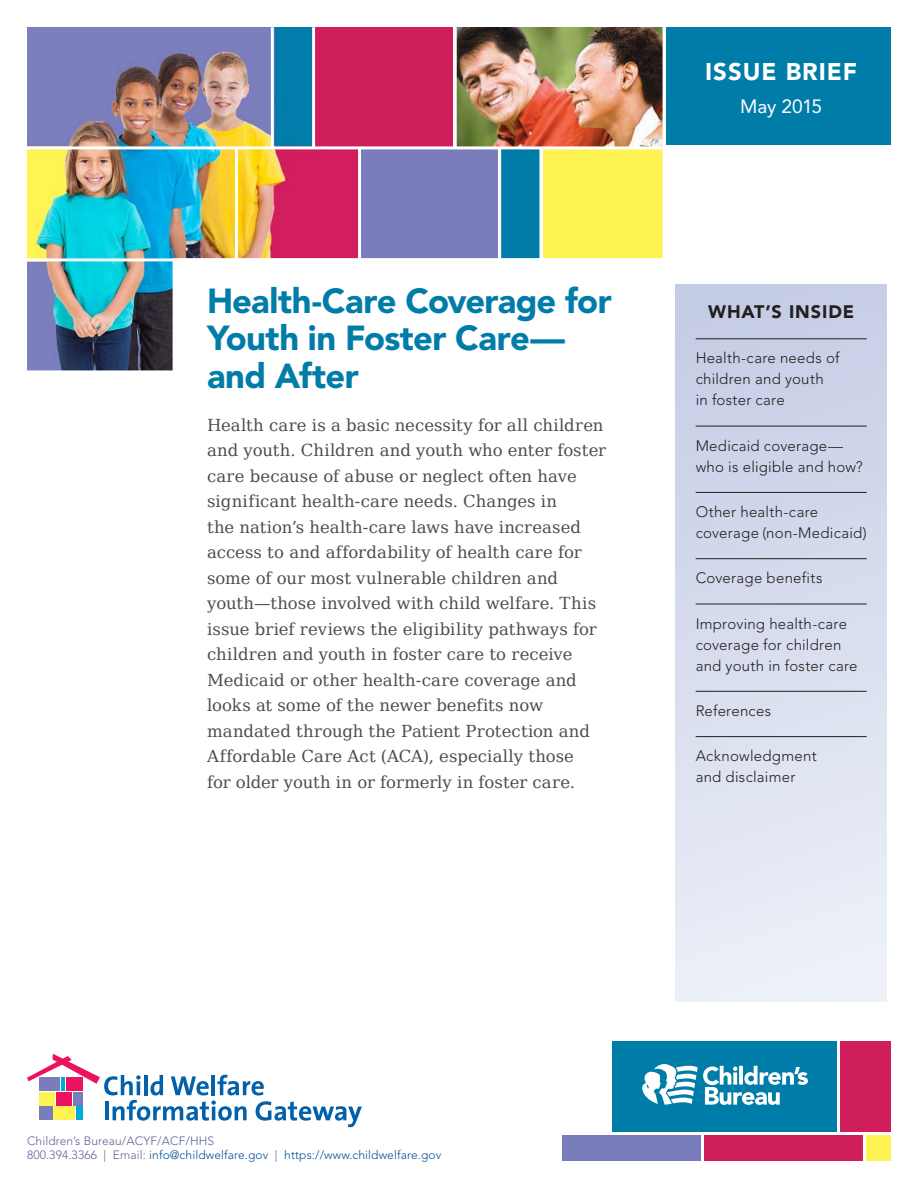
<style>
.page{position:relative;width:918px;height:1188px;background:#fff}
.page>*{position:absolute;margin:0;border:0;box-sizing:border-box;transform-origin:0 0}
.t1{font:900 34.5px/37.5px "Avenir";letter-spacing:-.02em;color:#007ca9}
.t2{font:900 24px "Avenir";letter-spacing:.04em;color:#fff}
.t3{font:19.05px "Avenir";letter-spacing:-.015em;color:#fff}
.t4{font:900 18px "Avenir";letter-spacing:.05em;color:#231f20}
.t5{font:16.5px/25.5px "DejaVu Serif";color:#4b4c4d}
.t6{font:300 15px/21px "Avenir";letter-spacing:.015em;color:#231f20}
.t7{font:300 12px/13.5px "Avenir";letter-spacing:.01em;color:#606497}
.s1{color:#01519b}
</style>
<div class="page">
<div style="left:612px;top:1041px;width:225px;height:91px;background:#007ca9"></div>
<div style="left:562px;top:1135px;width:139px;height:26px;background:#7a7dbc"></div>
<div style="left:704px;top:1135px;width:160px;height:26px;background:#d01d5c"></div>
<div style="left:866px;top:1135px;width:25px;height:26px;background:#fff353"></div>
<div style="left:840px;top:1041px;width:51px;height:91px;background:#d01d5c"></div>
<img style="left:27px;top:27px;width:640px;height:344px">
<div style="left:667px;top:27px;width:224px;height:118px;background:#007ca9"></div>
<div style="left:173px;top:258px;width:494px;height:115px;background:#fff"></div>
<hr style="left:863px;top:1134px;width:3px;height:27px;background:#fff">
<svg style="left:27px;top:1054px;width:335px;height:73px"></svg>
<svg style="left:642px;top:1064px;width:166px;height:41px"></svg>
<div style="left:675px;top:284px;width:212px;height:717px;background:linear-gradient(to bottom,#c4cce5,#edf0f8)"></div>
<hr style="left:696px;top:338px;width:171px;height:1px;background:#231f20">
<hr style="left:696px;top:426px;width:171px;height:1px;background:#231f20">
<hr style="left:696px;top:492px;width:171px;height:1px;background:#231f20">
<hr style="left:696px;top:558px;width:171px;height:1px;background:#231f20">
<hr style="left:696px;top:604px;width:171px;height:1px;background:#231f20">
<hr style="left:696px;top:691px;width:171px;height:1px;background:#231f20">
<hr style="left:696px;top:736px;width:171px;height:1px;background:#231f20">
<h1 class="t1" style="left:207px;top:282px;width:406px">Health-Care Coverage for<br>Youth in Foster Care— and After</h1>
<p class="t5" style="left:207px;top:411px;width:400px">Health care is a basic necessity for all children and youth. Children and youth who enter foster care because of abuse or neglect often have significant health-care needs. Changes in<br>the nation’s health-care laws have increased access to and affordability of health care for some of our most vulnerable children and youth—those involved with child welfare. This issue brief reviews the eligibility pathways for children and youth in foster care to receive Medicaid or other health-care coverage and looks at some of the newer benefits now mandated through the Patient Protection and Affordable Care Act (ACA), especially those<br>for older youth in or formerly in foster care.</p>
<p class="t2" style="left:705px;top:57px;width:153px">ISSUE BRIEF</p>
<p class="t3" style="left:740px;top:95px;width:84px">May 2015</p>
<p class="t4" style="left:708px;top:301px;width:148px">WHAT’S INSIDE</p>
<p class="t6" style="left:696px;top:348px;width:145px">Health-care needs of children and youth<br>in foster care</p>
<p class="t6" style="left:696px;top:435px;width:169px">Medicaid coverage— who is eligible and how?</p>
<p class="t6" style="left:696px;top:501px;width:173px">Other health-care coverage (non-Medicaid)</p>
<p class="t6" style="left:696px;top:568px;width:128px">Coverage benefits</p>
<p class="t6" style="left:696px;top:613px;width:163px">Improving health-care coverage for children and youth in foster care</p>
<p class="t6" style="left:696px;top:700px;width:77px">References</p>
<p class="t6" style="left:696px;top:746px;width:122px">Acknowledgment and disclaimer</p>
<p class="t7" style="left:27px;top:1134px;width:416px">Children’s Bureau/ACYF/ACF/HHS<br>800.394.3366 | Email: <span class="s1">info@childwelfare.gov</span> | <span class="s1">https://www.childwelfare.gov</span></p>
</div>
